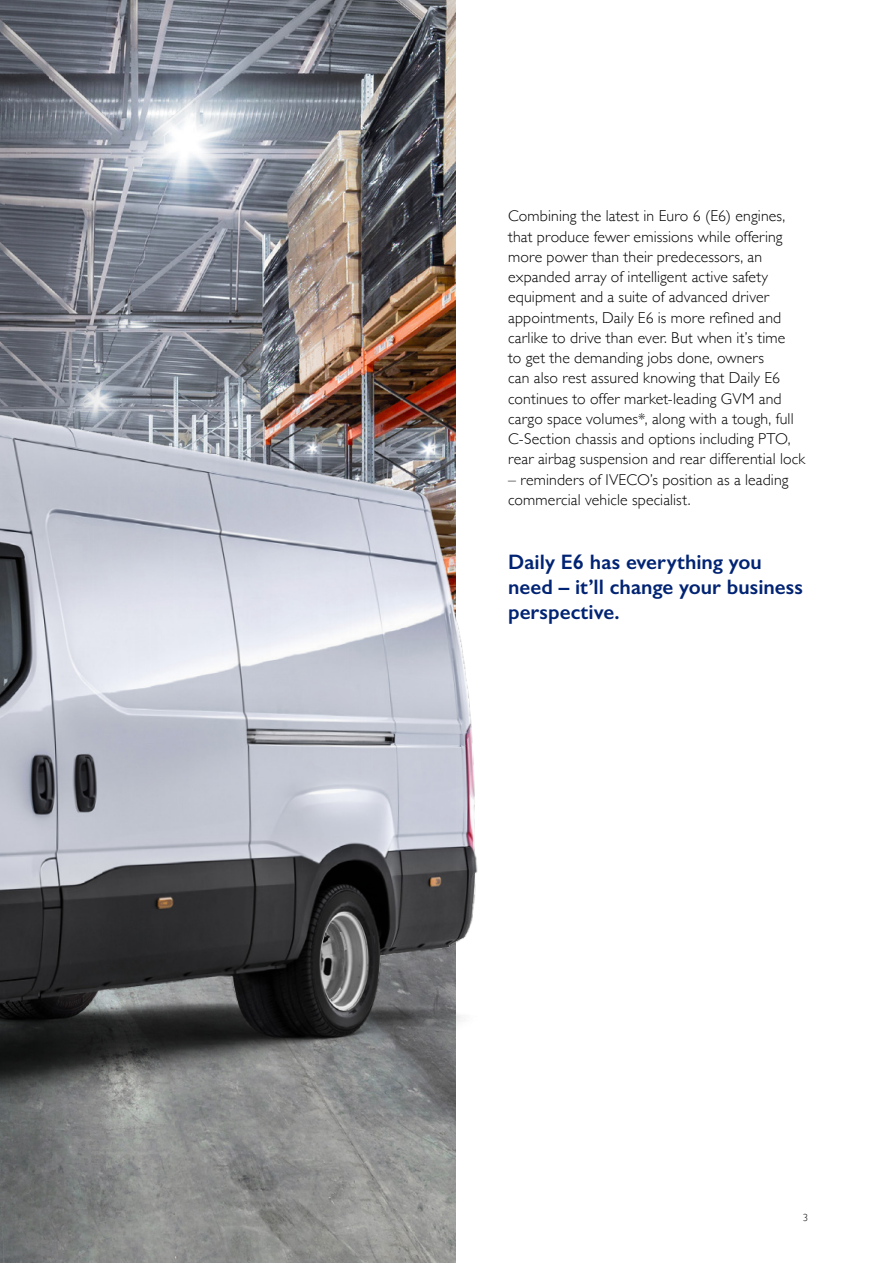
<style>
.page{position:relative;width:893px;height:1263px;background:#fff}
.page>*{position:absolute;margin:0;border:0;box-sizing:border-box;transform-origin:0 0}
.t1{font:600 21px/25.2px "Gill Sans";color:#002373}
.t2{font:300 15.75px/20.2px "Gill Sans";letter-spacing:.01em;color:#000}
.t3{font:300 10.5px "Gill Sans";color:#000}
</style>
<div class="page">
<img style="left:138px;top:0;width:317px;height:1263px">
<svg style="left:0;top:0;width:138px;height:1263px;background:#767982"></svg>
<img style="left:0;top:327px;width:478px;height:874px">
<p class="t2" style="left:508px;top:205px;width:299px">Combining the latest in Euro 6 (E6) engines, that produce fewer emissions while offering more power than their predecessors, an expanded array of intelligent active safety equipment and a suite of advanced driver appointments, Daily E6 is more refined and carlike to drive than ever. But when it’s time<br>to get the demanding jobs done, owners<br>can also rest assured knowing that Daily E6 continues to offer market-leading GVM and cargo space volumes*, along with a tough, full C-Section chassis and options including PTO, rear airbag suspension and rear differential lock</p>
<p class="t2" style="left:508px;top:469px;width:282px">– reminders of IVECO’s position as a leading commercial vehicle specialist.</p>
<h1 class="t1" style="left:508px;top:549px;width:296px">Daily E6 has everything you need – it’ll change your business perspective.</h1>
<p class="t3" style="left:803px;top:1210px;width:7px">3</p>
</div>
